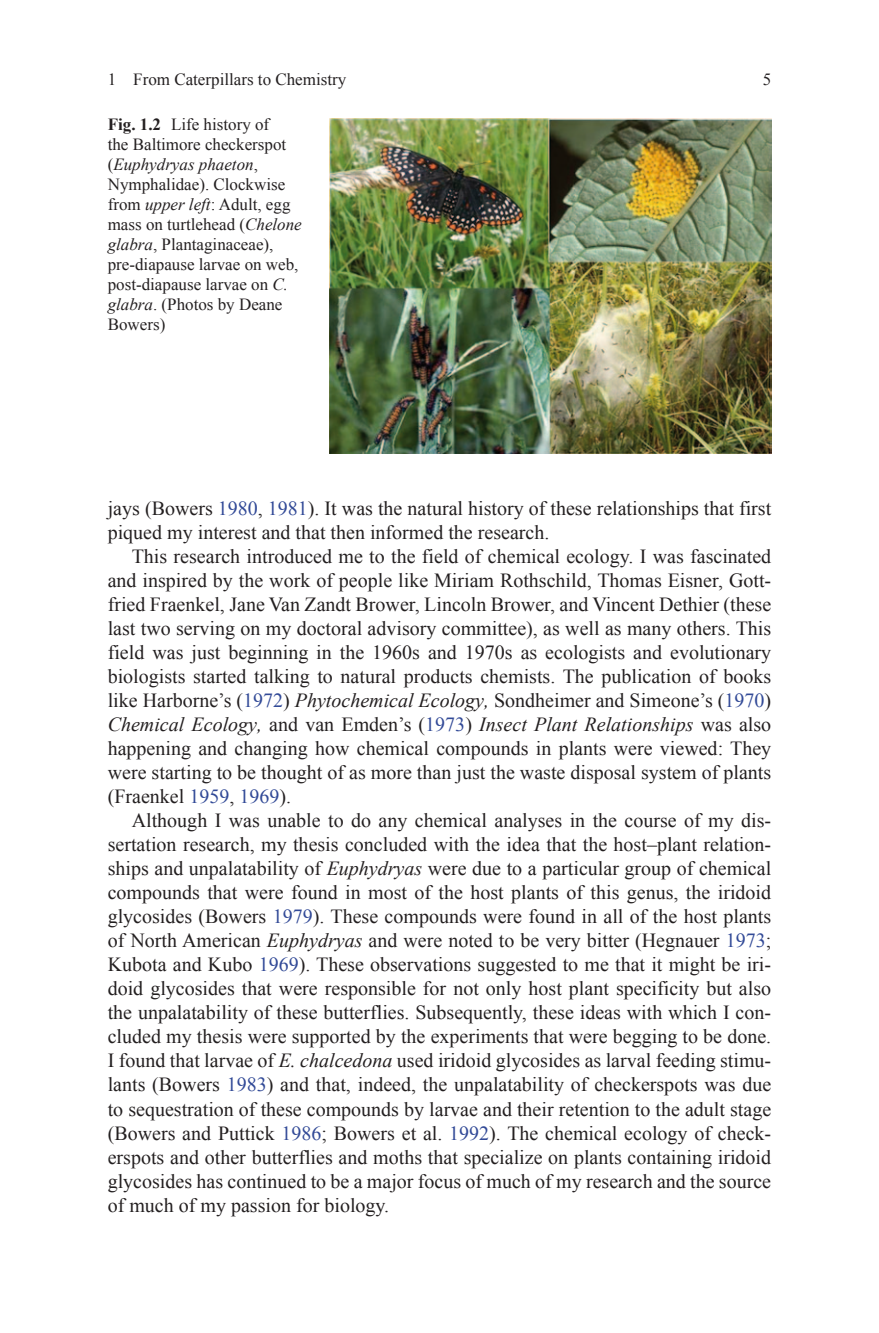
<style>
.page{position:relative;width:879px;height:1333px;background:#fff}
.page>*{position:absolute;margin:0;border:0;box-sizing:border-box;transform-origin:0 0}
.t1{font:20px/24px "Times New Roman PSMT2";color:#231f20;text-align:justify}
.t2{font:italic 20px "Times New Roman";color:#231f20}
.t3{font:17px/20px "Times New Roman PSMT2";color:#231f20}
.t4{font:17px "Times New Roman";color:#231f20}
.t5{font:italic 17px "Times New Roman";color:#231f20}
.s1{font-family:"Times New Roman PS Bold MT2"}
.s2{font-style:normal}
.s3{font-family:"Times New Roman PSMT2";font-style:normal}
.s4{font-family:"Times New Roman";font-style:italic}
.s5{font-family:"Times New Roman";color:#324a97}
.s6{font-family:"Times New Roman"}
.s7{font-style:normal;color:#324a97}
</style>
<div class="page">
<img style="left:329px;top:118px;width:442px;height:335px">
<p class="t3" style="left:108px;top:69px;width:240px">1 From Caterpillars to Chemistry</p>
<p class="t4" style="left:763px;top:68px;width:10px">5</p>
<p class="t4" style="left:108px;top:113px;width:163px"><span class="s1">Fig. 1.2</span> Life history of</p>
<p class="t3" style="left:108px;top:134px;width:180px">the Baltimore checkerspot</p>
<p class="t5" style="left:108px;top:152px;width:152px"><span class="s2">(</span>Euphydryas phaeton<span class="s3">,</span></p>
<p class="t3" style="left:108px;top:174px;width:196px">Nymphalidae). Clockwise from <span class="s4">upper left</span>: Adult, egg mass on turtlehead (<span class="s4">Chelone glabra</span>, Plantaginaceae), pre-diapause larvae on web, post-diapause larvae on <span class="s4">C. glabra</span>. (Photos by Deane<br>Bowers)</p>
<p class="t1" style="left:108px;top:496px;width:665px">jays (Bowers <span class="s5">1980</span>, <span class="s5">1981</span>). It was the natural history of these relationships that first piqued my interest and that then informed the research.</p>
<p class="t1" style="left:108px;top:544px;width:665px;text-indent:24px">This research introduced me to the field of chemical ecology. I was fascinated and inspired by the work of people like Miriam Rothschild, Thomas Eisner, Gott&shy;fried Fraenkel, Jane Van Zandt Brower, Lincoln Brower, and Vincent Dethier (these last two serving on my doctoral advisory committee), as well as many others. This field was just beginning in the 1960s and 1970s as ecologists and evolutionary biologists started talking to natural products chemists. The publication of books like Harborne’s (<span class="s5">1972</span><span class="s6">)</span> <span class="s4">Phytochemical Ecology,</span> Sondheimer and Simeone’s (<span class="s5">1970</span><span class="s6">)</span></p>
<p class="t2" style="left:108px;top:710px;width:665px">Chemical Ecology, <span class="s3">and van Emden’s (</span><span class="s7">1973</span><span class="s2">)</span> Insect Plant Relationships <span class="s3">was also</span></p>
<p class="t1" style="left:108px;top:736px;width:665px">happening and changing how chemical compounds in plants were viewed: They were starting to be thought of as more than just the waste disposal system of plants (Fraenkel <span class="s5">1959</span>, <span class="s5">1969</span><span class="s6">).</span></p>
<p class="t1" style="left:108px;top:808px;width:665px;text-indent:24px">Although I was unable to do any chemical analyses in the course of my dis&shy;sertation research, my thesis concluded with the idea that the host–plant relation&shy;ships and unpalatability of <span class="s4">Euphydryas</span> were due to a particular group of chemical compounds that were found in most of the host plants of this genus, the iridoid glycosides (Bowers <span class="s5">1979</span><span class="s6">)</span>. These compounds were found in all of the host plants of North American <span class="s4">Euphydryas</span> and were noted to be very bitter (Hegnauer <span class="s5">1973</span>; Kubota and Kubo <span class="s5">1969</span>). These observations suggested to me that it might be iri&shy;doid glycosides that were responsible for not only host plant specificity but also the unpalatability of these butterflies. Subsequently, these ideas with which I con&shy;cluded my thesis were supported by the experiments that were begging to be done.<br>I found that larvae of <span class="s4">E. chalcedona</span> used iridoid glycosides as larval feeding stimu&shy;lants (Bowers <span class="s5">1983</span>) and that, indeed, the unpalatability of checkerspots was due to sequestration of these compounds by larvae and their retention to the adult stage (Bowers and Puttick <span class="s5">1986</span>; Bowers et al. <span class="s5">1992</span>). The chemical ecology of check&shy;erspots and other butterflies and moths that specialize on plants containing iridoid glycosides has continued to be a major focus of much of my research and the source of much of my passion for biology.</p>
</div>
